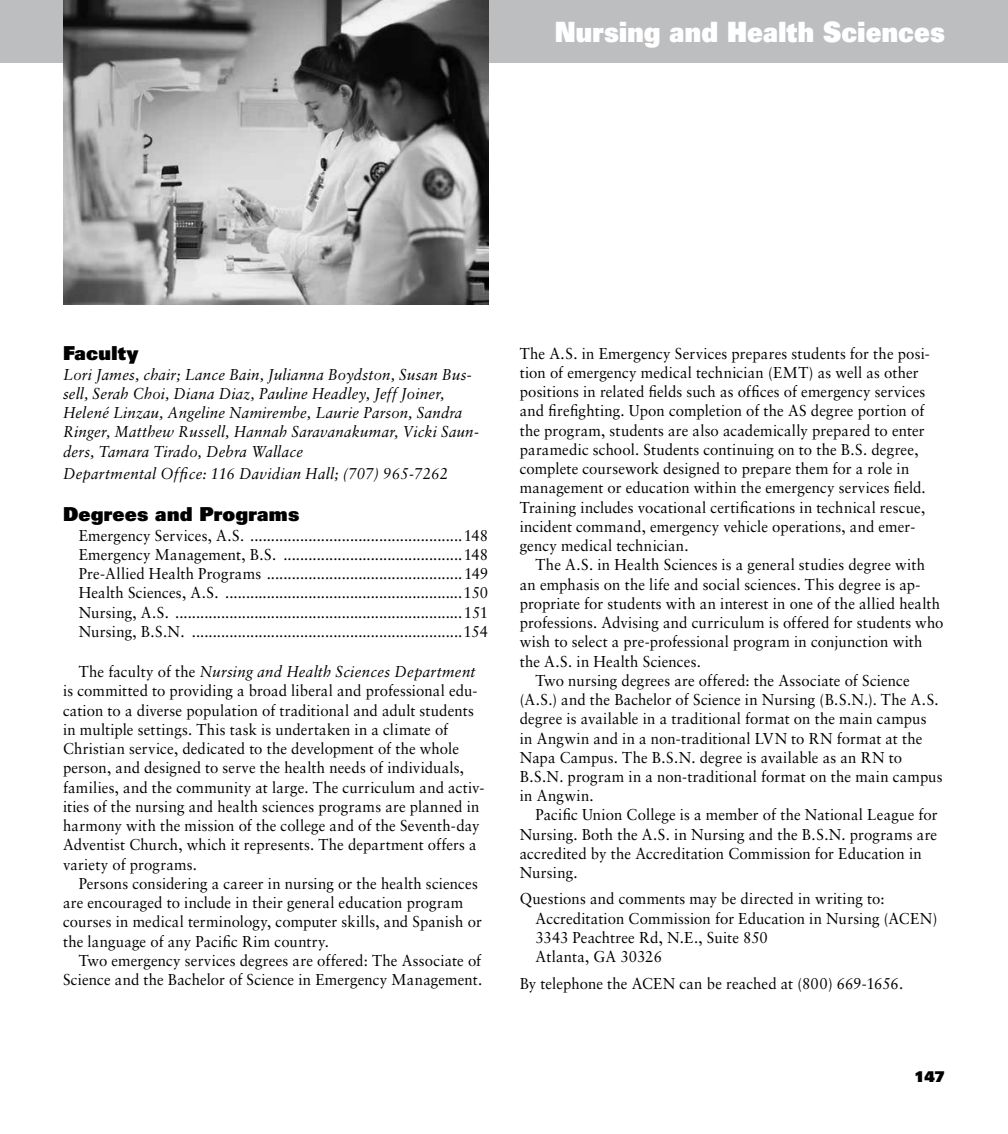
<style>
.page{position:relative;width:1008px;height:1134px;background:#fff}
.page>*{position:absolute;margin:0;border:0;box-sizing:border-box;transform-origin:0 0}
.t1{font:28px "Univers LT Std X Black";letter-spacing:.01em;color:#fff;scale:.9 1}
.t2{font:19.25px "Univers LT Std X Black";letter-spacing:.01em;color:#000}
.t3{font:15.75px/19.2px "Sabon LT Std";letter-spacing:.01em;color:#000;scale:.95 1}
.t4{font:italic 15.75px/19.2px "Sabon LT Std";letter-spacing:.015em;color:#000;scale:.95 1}
.t5{font:14.88px "Univers LT Std X Black";color:#000}
.s1{font-style:italic}
</style>
<div class="page">
<div style="left:0;top:0;width:1008px;height:63px;background:#bcbec0"></div>
<img style="left:63px;top:0;width:425px;height:304px">
<h1 class="t1" style="left:555px;top:14px;width:435px">Nursing and Health Sciences</h1>
<p class="t2" style="left:63px;top:341px;width:77px">Faculty</p>
<p class="t4" style="left:63px;top:365px;width:439px">Lori James, chair; Lance Bain, Julianna Boydston, Susan Bus&shy;sell, Serah Choi, Diana Diaz, Pauline Headley, Jeff Joiner, Helené Linzau, Angeline Namirembe, Laurie Parson, Sandra Ringer, Matthew Russell, Hannah Saravanakumar, Vicki Saun&shy;ders, Tamara Tirado, Debra Wallace</p>
<p class="t4" style="left:63px;top:464px;width:407px">Departmental Office: 116 Davidian Hall; (707) 965-7262</p>
<p class="t2" style="left:63px;top:502px;width:238px">Degrees and Programs</p>
<p class="t3" style="left:79px;top:525px;width:433px;text-align:justify">Emergency Services, A.S. ...................................................148<br>Emergency Management, B.S. ...........................................148<br>Pre-Allied Health Programs ...............................................149<br>Health Sciences, A.S. .........................................................150<br>Nursing, A.S. .....................................................................151<br>Nursing, B.S.N. .................................................................154</p>
<p class="t3" style="left:63px;top:662px;width:445px;text-indent:16px">The faculty of the <span class="s1">Nursing and Health Sciences Department </span>is committed to providing a broad liberal and professional edu&shy;cation to a diverse population of traditional and adult students in multiple settings. This task is undertaken in a climate of Christian service, dedicated to the development of the whole person, and designed to serve the health needs of individuals, families, and the community at large. The curriculum and activ&shy;ities of the nursing and health sciences programs are planned in harmony with the mission of the college and of the Seventh-day Adventist Church, which it represents. The department offers a variety of programs.</p>
<p class="t3" style="left:63px;top:874px;width:442px;text-indent:16px">Persons considering a career in nursing or the health sciences are encouraged to include in their general education program courses in medical terminology, computer skills, and Spanish or the language of any Pacific Rim country.</p>
<p class="t3" style="left:63px;top:951px;width:443px;text-align:right">Two emergency services degrees are offered: The Associate of<br>Science and the Bachelor of Science in Emergency Management.</p>
<p class="t3" style="left:520px;top:343px;width:433px">The A.S. in Emergency Services prepares students for the posi&shy;tion of emergency medical technician (EMT) as well as other positions in related fields such as offices of emergency services and firefighting. Upon completion of the AS degree portion of the program, students are also academically prepared to enter paramedic school. Students continuing on to the B.S. degree, complete coursework designed to prepare them for a role in management or education within the emergency services field.<br>Training includes vocational certifications in technical rescue, incident command, emergency vehicle operations, and emer&shy;gency medical technician.</p>
<p class="t3" style="left:536px;top:555px;width:412px">The A.S. in Health Sciences is a general studies degree with</p>
<p class="t3" style="left:520px;top:574px;width:423px">an emphasis on the life and social sciences. This degree is ap-</p>
<p class="t3" style="left:520px;top:594px;width:444px">propriate for students with an interest in one of the allied health</p>
<p class="t3" style="left:520px;top:613px;width:448px">professions. Advising and curriculum is offered for students who</p>
<p class="t3" style="left:520px;top:632px;width:426px">wish to select a pre-professional program in conjunction with</p>
<p class="t3" style="left:520px;top:651px;width:192px">the A.S. in Health Sciences.</p>
<p class="t3" style="left:536px;top:671px;width:395px">Two nursing degrees are offered: the Associate of Science</p>
<p class="t3" style="left:520px;top:690px;width:443px">(A.S.) and the Bachelor of Science in Nursing (B.S.N.). The A.S.</p>
<p class="t3" style="left:520px;top:709px;width:430px">degree is available in a traditional format on the main campus</p>
<p class="t3" style="left:520px;top:728px;width:425px">in Angwin and in a non-traditional LVN to RN format at the</p>
<p class="t3" style="left:520px;top:747px;width:404px">Napa Campus. The B.S.N. degree is available as an RN to</p>
<p class="t3" style="left:520px;top:767px;width:447px">B.S.N. program in a non-traditional format on the main campus</p>
<p class="t3" style="left:520px;top:786px;width:79px">in Angwin.</p>
<p class="t3" style="left:536px;top:805px;width:425px">Pacific Union College is a member of the National League for</p>
<p class="t3" style="left:520px;top:824px;width:441px">Nursing. Both the A.S. in Nursing and the B.S.N. programs are</p>
<p class="t3" style="left:520px;top:844px;width:425px">accredited by the Accreditation Commission for Education in</p>
<p class="t3" style="left:520px;top:863px;width:62px">Nursing.</p>
<p class="t3" style="left:536px;top:889px;width:425px;text-indent:-16px">Questions and comments may be directed in writing to:<br>Accreditation Commission for Education in Nursing (ACEN)<br>3343 Peachtree Rd, N.E., Suite 850<br>Atlanta, GA 30326</p>
<p class="t3" style="left:520px;top:973px;width:405px">By telephone the ACEN can be reached at (800) 669-1656.</p>
<p class="t5" style="left:915px;top:1066px;width:32px">147</p>
</div>
